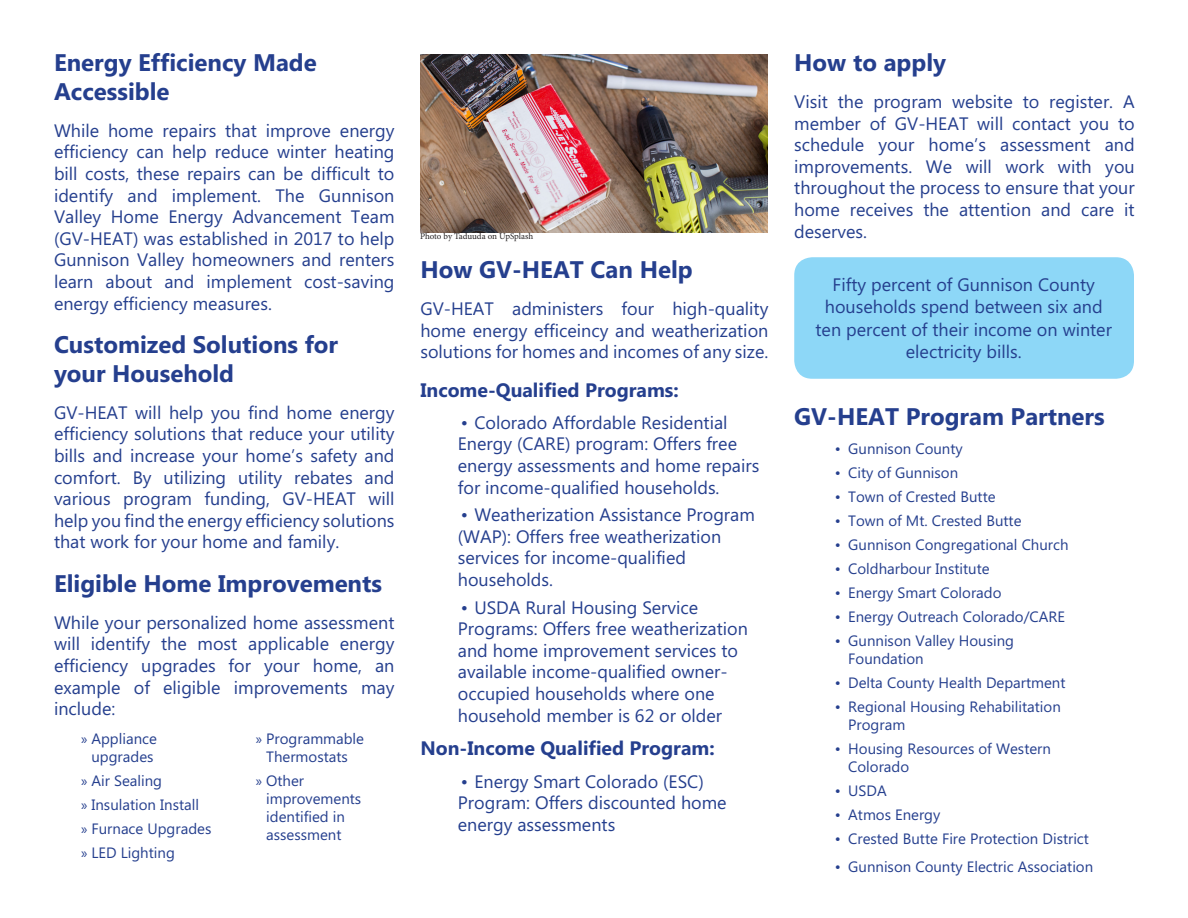
<style>
.page{position:relative;width:1188px;height:918px;background:#fff}
.page>*{position:absolute;margin:0;border:0;box-sizing:border-box;transform-origin:0 0}
.Paragraph_Heading{font:700 24px/28.8px "Microsoft Phags Pa";color:#253f8e}
.Paragraph_Heading-2{font:700 19.5px "Microsoft Phags Pa";color:#253f8e}
.t1{font:18px/21.6px "Microsoft Phags Pa";color:#253f8e;text-align:justify}
.t2{font:15px/18px "Microsoft Phags Pa";color:#253f8e}
.t3{font:9px "Minion Pro";letter-spacing:-.005em;color:#231f20}
.s1{font-family:"Myriad Pro"}
</style>
<div class="page">
<img style="left:420px;top:54px;width:348px;height:178px">
<div style="left:794px;top:257px;width:340px;height:122px;background:#8dd7f7;border-radius:18px"></div>
<p class="Paragraph_Heading" style="left:54px;top:47px;width:264px">Energy Efficiency Made<br>Accessible</p>
<p class="t1" style="left:54px;top:119px;width:342px">While home repairs that improve energy efficiency can help reduce winter heating bill costs, these repairs can be difficult to identify and implement. The Gunnison Valley Home Energy Advancement Team (GV-HEAT) was established in 2017 to help Gunnison Valley homeowners and renters learn about and implement cost-saving energy efficiency measures.</p>
<p class="Paragraph_Heading" style="left:54px;top:329px;width:286px">Customized Solutions for your Household</p>
<p class="t1" style="left:54px;top:401px;width:342px">GV-HEAT will help you find home energy efficiency solutions that reduce your utility bills and increase your home’s safety and comfort. By utilizing utility rebates and various program funding, GV-HEAT will help you find the energy efficiency solutions that work for your home and family.</p>
<p class="Paragraph_Heading" style="left:54px;top:568px;width:330px">Eligible Home Improvements</p>
<p class="t1" style="left:54px;top:611px;width:342px">While your personalized home assessment will identify the most applicable energy efficiency upgrades for your home, an example of eligible improvements may include:</p>
<p class="t2" style="left:81px;top:729px;width:77px;text-align:center"><span class="s1">»</span> Appliance upgrades</p>
<p class="t2" style="left:81px;top:771px;width:83px"><span class="s1">»</span> Air Sealing</p>
<p class="t2" style="left:81px;top:795px;width:120px"><span class="s1">»</span> Insulation Install</p>
<p class="t2" style="left:81px;top:819px;width:132px"><span class="s1">»</span> Furnace Upgrades</p>
<p class="t2" style="left:81px;top:843px;width:95px"><span class="s1">»</span> LED Lighting</p>
<p class="t2" style="left:256px;top:729px;width:110px;text-align:center"><span class="s1">»</span> Programmable<br>Thermostats</p>
<p class="t2" style="left:266px;top:771px;width:97px;text-indent:-10px"><span class="s1">»</span> Other improvements identified in assessment</p>
<p class="t3" style="left:420px;top:230px;width:115px">Photo by Taduuda on UpSplash</p>
<p class="Paragraph_Heading" style="left:420px;top:254px;width:274px">How GV-HEAT Can Help</p>
<p class="t1" style="left:420px;top:297px;width:350px">GV-HEAT administers four high-quality home energy efficeincy and weatherization solutions for homes and incomes of any size.</p>
<p class="Paragraph_Heading-2" style="left:420px;top:376px;width:260px">Income-Qualified Programs:</p>
<p class="t1" style="left:458px;top:411px;width:303px;text-align:left">• Colorado Affordable Residential Energy (CARE) program: Offers free energy assessments and home repairs for income-qualified households.</p>
<p class="t1" style="left:458px;top:503px;width:299px;text-align:left">• Weatherization Assistance Program (WAP): Offers free weatherization services for income-qualified households.</p>
<p class="t1" style="left:458px;top:595px;width:292px;text-align:left">• USDA Rural Housing Service Programs: Offers free weatherization and home improvement services to available income-qualified owner&shy;occupied households where one household member is 62 or older</p>
<p class="Paragraph_Heading-2" style="left:420px;top:735px;width:296px">Non-Income Qualified Program:</p>
<p class="t1" style="left:458px;top:769px;width:270px;text-align:left">• Energy Smart Colorado (ESC)<br>Program: Offers discounted home energy assessments</p>
<p class="Paragraph_Heading" style="left:794px;top:47px;width:153px">How to apply</p>
<p class="t1" style="left:794px;top:90px;width:342px">Visit the program website to register. A member of GV-HEAT will contact you to schedule your home’s assessment and improvements. We will work with you throughout the process to ensure that your home receives the attention and care it deserves.</p>
<p class="t1" style="left:816px;top:272px;width:298px;line-height:22.5px;text-align:center">Fifty percent of Gunnison County households spend between six and ten percent of their income on winter electricity bills.</p>
<p class="Paragraph_Heading" style="left:794px;top:401px;width:312px">GV-HEAT Program Partners</p>
<p class="t2" style="left:835px;top:439px;width:130px">• Gunnison County</p>
<p class="t2" style="left:835px;top:463px;width:125px">• City of Gunnison</p>
<p class="t2" style="left:835px;top:487px;width:162px">• Town of Crested Butte</p>
<p class="t2" style="left:835px;top:511px;width:188px">• Town of Mt. Crested Butte</p>
<p class="t2" style="left:835px;top:535px;width:235px">• Gunnison Congregational Church</p>
<p class="t2" style="left:835px;top:559px;width:156px">• Coldharbour Institute</p>
<p class="t2" style="left:835px;top:583px;width:168px">• Energy Smart Colorado</p>
<p class="t2" style="left:835px;top:607px;width:232px">• Energy Outreach Colorado/CARE</p>
<p class="t2" style="left:848px;top:631px;width:167px;text-indent:-14px">• Gunnison Valley Housing<br>Foundation</p>
<p class="t2" style="left:835px;top:673px;width:232px">• Delta County Health Department</p>
<p class="t2" style="left:848px;top:697px;width:214px;text-indent:-14px">• Regional Housing Rehabilitation<br>Program</p>
<p class="t2" style="left:848px;top:739px;width:204px;text-indent:-14px">• Housing Resources of Western<br>Colorado</p>
<p class="t2" style="left:835px;top:781px;width:53px">• USDA</p>
<p class="t2" style="left:835px;top:805px;width:107px">• Atmos Energy</p>
<p class="t2" style="left:835px;top:829px;width:256px">• Crested Butte Fire Protection District</p>
<p class="t2" style="left:835px;top:857px;width:260px">• Gunnison County Electric Association</p>
</div>
